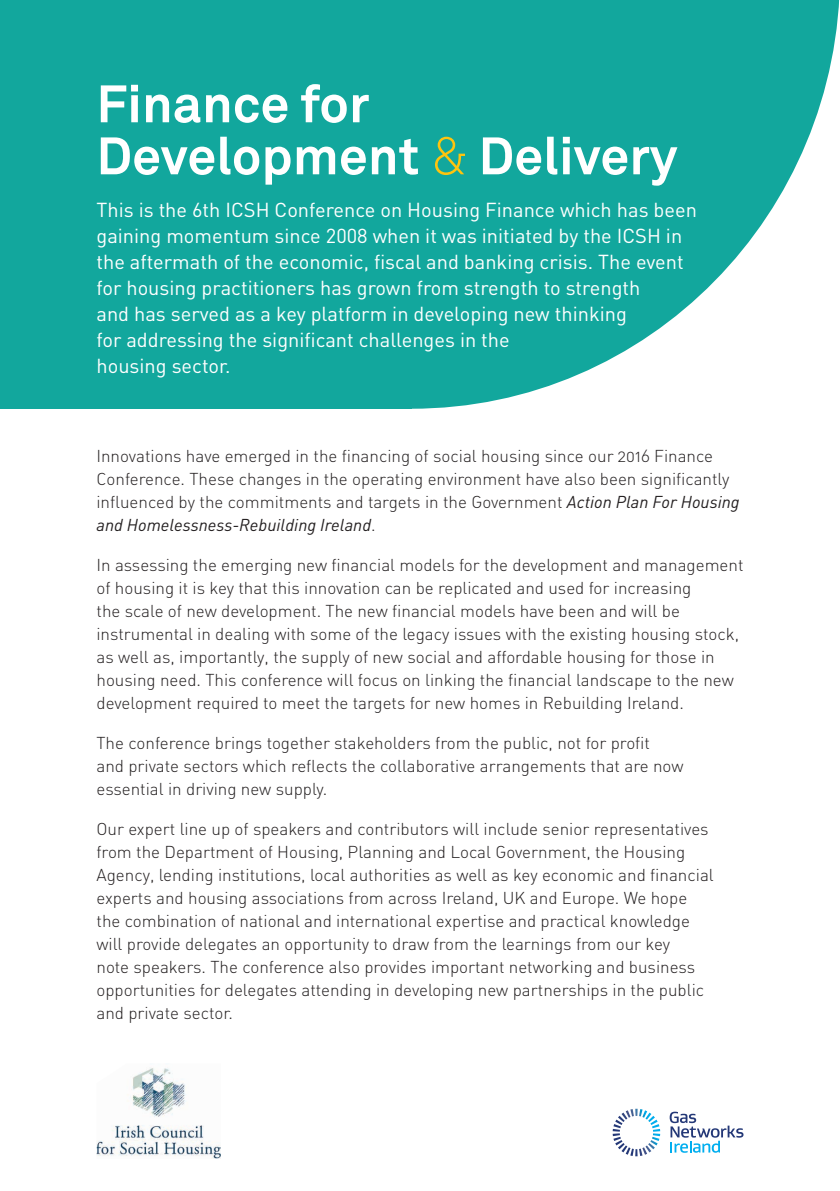
<style>
.page{position:relative;width:840px;height:1191px;background:#fff}
.page>*{position:absolute;margin:0;border:0;box-sizing:border-box;transform-origin:0 0}
.t1{font:700 52px/52px "Akkurat Std";color:#fff}
.t2{font:20px/26px "DIN";color:#fff}
.t3{font:17px/23px "DIN Light Alternate";color:#231f20}
.t4{font:italic 17px "DIN";color:#231f20}
.s1{font-weight:300;color:#fec40e}
.s2{font-family:"DIN";font-style:italic}
.s3{font-family:"DIN Light Alternate";font-style:normal}
</style>
<div class="page">
<svg style="left:411px;top:0;width:428px;height:409px;fill:#12a79d"></svg>
<div style="left:0;top:0;width:411px;height:409px;background:#12a79d"></div>
<svg style="left:612px;top:1108px;width:48px;height:48px"></svg>
<svg style="left:669px;top:1111px;width:74px;height:41px"></svg>
<img style="left:96px;top:1068px;width:125px;height:90px">
<h1 class="t1" style="left:96px;top:77px;width:582px">Finance for<br>Development <span class="s1">&amp;</span> Delivery</h1>
<p class="t2" style="left:96px;top:197px;width:601px">This is the 6th ICSH Conference on Housing Finance which has been gaining momentum since 2008 when it was initiated by the ICSH in the aftermath of the economic, fiscal and banking crisis. The event for housing practitioners has grown from strength to strength<br>and has served as a key platform in developing new thinking<br>for addressing the significant challenges in the<br>housing sector.</p>
<p class="t3" style="left:96px;top:444px;width:644px">Innovations have emerged in the financing of social housing since our 2016 Finance<br>Conference. These changes in the operating environment have also been significantly influenced by the commitments and targets in the Government <span class="s2">Action Plan For Housing</span></p>
<p class="t4" style="left:96px;top:514px;width:280px">and Homelessness-Rebuilding Ireland<span class="s3">.</span></p>
<p class="t3" style="left:96px;top:553px;width:648px">In assessing the emerging new financial models for the development and management of housing it is key that this innovation can be replicated and used for increasing<br>the scale of new development. The new financial models have been and will be instrumental in dealing with some of the legacy issues with the existing housing stock, as well as, importantly, the supply of new social and affordable housing for those in housing need. This conference will focus on linking the financial landscape to the new development required to meet the targets for new homes in Rebuilding Ireland.</p>
<p class="t3" style="left:96px;top:731px;width:588px">The conference brings together stakeholders from the public, not for profit<br>and private sectors which reflects the collaborative arrangements that are now essential in driving new supply.</p>
<p class="t3" style="left:96px;top:817px;width:618px">Our expert line up of speakers and contributors will include senior representatives from the Department of Housing, Planning and Local Government, the Housing Agency, lending institutions, local authorities as well as key economic and financial experts and housing associations from across Ireland, UK and Europe. We hope the combination of national and international expertise and practical knowledge will provide delegates an opportunity to draw from the learnings from our key<br>note speakers. The conference also provides important networking and business opportunities for delegates attending in developing new partnerships in the public and private sector.</p>
</div>
